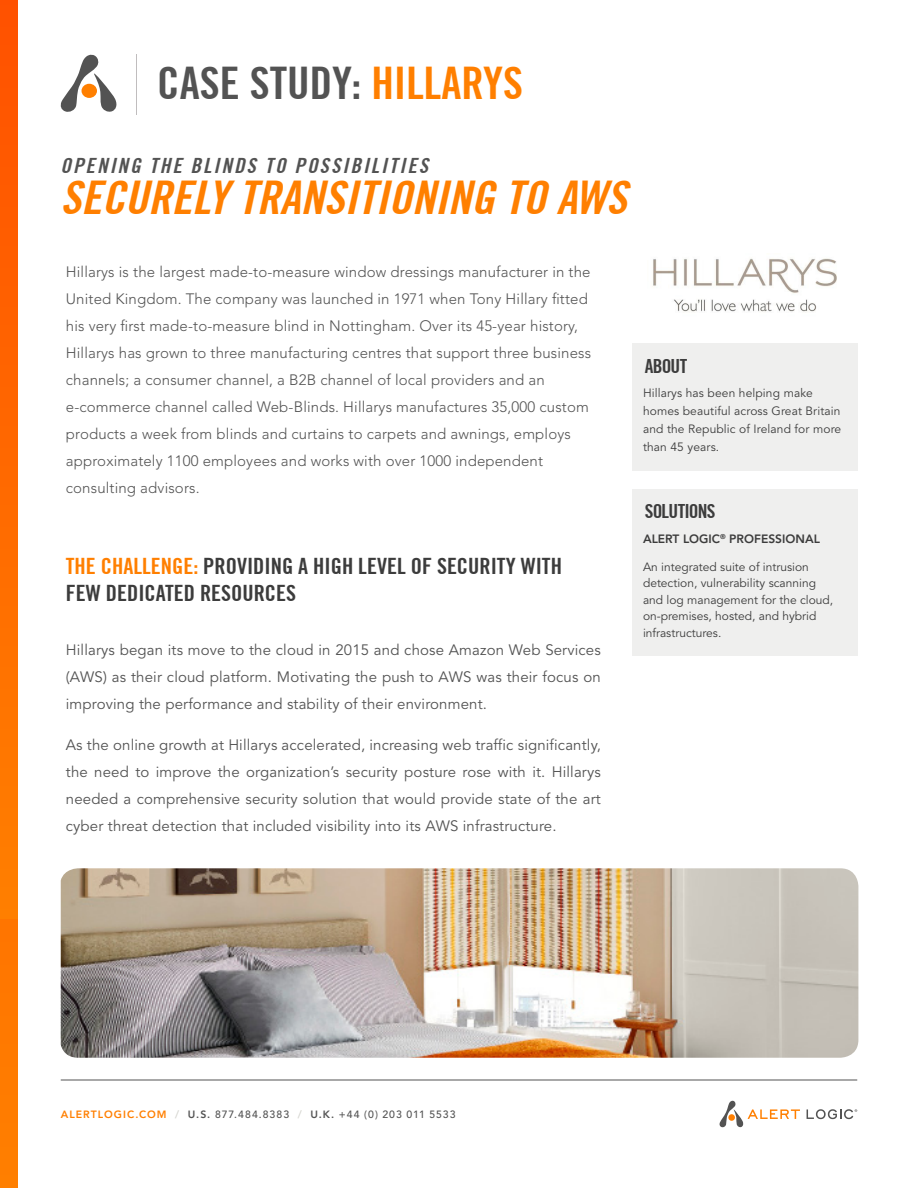
<style>
.page{position:relative;width:918px;height:1188px;background:#fff}
.page>*{position:absolute;margin:0;border:0;box-sizing:border-box;transform-origin:0 0}
.t1{font:italic 700 condensed 46.5px "Trade Gothic No.20";color:#ff7f00}
.Case_Study_Title{font:700 condensed 45px "Trade Gothic No.20";color:#535353}
.t2{font:700 condensed 22.5px/27px "Trade Gothic No.20";color:#3c3c3c}
.Supporting_Title{font:italic 700 condensed 21px "Trade Gothic No.20";letter-spacing:.1em;color:#535353}
.Sidebar_Title{font:700 condensed 19.5px "Trade Gothic No.20";letter-spacing:-.035em;color:#3c3c3c}
.t3{font:300 15px/27px "Avenir LT Std";letter-spacing:.01em;color:#535353}
.Paragraph{font:15px/27px "Avenir LT Std";letter-spacing:.01em;color:#535353;text-align:justify}
.Solution_Text{font:12px/16.5px "Avenir LT Std";color:#3c3c3c}
.About_Text{font:12px/18px "Avenir LT Std";letter-spacing:.01em;color:#3c3c3c}
.Solution_Text-2{font:800 12px "Avenir LT Std";color:#3c3c3c}
.t4{font:500 10.5px "Avenir LT Std";letter-spacing:.095em;color:#535353}
.s1{color:#ff7f00}
.s2{font-weight:800;color:#ff7f00}
.s3{font-weight:800;color:#d6d6d1}
.s4{font-weight:800}
</style>
<div class="page">
<hr style="left:61px;top:1080px;width:796px;height:1px;background:#535353">
<svg style="left:807px;top:1109px;width:50px;height:10px"></svg>
<svg style="left:719px;top:1100px;width:81px;height:28px"></svg>
<div style="left:728px;top:1114px;width:7px;height:7px;background:#ff7f00;border-radius:50%"></div>
<div style="left:0;top:0;width:17px;height:1188px;background:#ff7a00"></div>
<div style="left:0;top:1px;width:17px;height:918px;background:linear-gradient(to bottom,#ff5100,#ff7f00)"></div>
<img style="left:653px;top:258px;width:184px;height:54px">
<img style="left:61px;top:868px;width:797px;height:190px">
<svg style="left:60px;top:54px;width:57px;height:58px"></svg>
<div style="left:82px;top:84px;width:15px;height:14px;background:#ff7f00;border-radius:50%"></div>
<div style="left:632px;top:343px;width:226px;height:128px;background:#efefee"></div>
<div style="left:632px;top:489px;width:226px;height:167px;background:#efefee"></div>
<hr style="left:136px;top:54px;width:1px;height:61px;background:#c0bdbe">
<p class="Case_Study_Title" style="left:157px;top:56px;width:367px">CASE STUDY: <span class="s1">HILLARYS</span></p>
<p class="Supporting_Title" style="left:60px;top:153px;width:369px">OPENING THE BLINDS TO POSSIBILITIES</p>
<p class="t1" style="left:60px;top:170px;width:568px">SECURELY TRANSITIONING TO AWS</p>
<p class="t3" style="left:66px;top:258px;width:527px">Hillarys is the largest made-to-measure window dressings manufacturer in the United Kingdom. The company was launched in 1971 when Tony Hillary fitted his very first made-to-measure blind in Nottingham. Over its 45-year history, Hillarys has grown to three manufacturing centres that support three business channels; a consumer channel, a B2B channel of local providers and an e-commerce channel called Web-Blinds. Hillarys manufactures 35,000 custom products a week from blinds and curtains to carpets and awnings, employs approximately 1100 employees and works with over 1000 independent consulting advisors.</p>
<p class="t2" style="left:66px;top:552px;width:498px"><span class="s1">THE CHALLENGE:</span> PROVIDING A HIGH LEVEL OF SECURITY WITH<br>FEW DEDICATED RESOURCES</p>
<p class="Paragraph" style="left:66px;top:637px;width:536px">Hillarys began its move to the cloud in 2015 and chose Amazon Web Services (AWS) as their cloud platform. Motivating the push to AWS was their focus on improving the performance and stability of their environment.</p>
<p class="Paragraph" style="left:66px;top:731px;width:537px">As the online growth at Hillarys accelerated, increasing web traffic significantly, the need to improve the organization’s security posture rose with it. Hillarys needed a comprehensive security solution that would provide state of the art cyber threat detection that included visibility into its AWS infrastructure.</p>
<p class="Sidebar_Title" style="left:645px;top:354px;width:44px">ABOUT</p>
<p class="About_Text" style="left:643px;top:384px;width:200px">Hillarys has been helping make homes beautiful across Great Britain and the Republic of Ireland for more than 45 years.</p>
<p class="Sidebar_Title" style="left:645px;top:499px;width:72px">SOLUTIONS</p>
<p class="Solution_Text-2" style="left:643px;top:532px;width:178px">ALERT LOGIC<sup>®</sup> PROFESSIONAL</p>
<p class="Solution_Text" style="left:643px;top:559px;width:192px">An integrated suite of intrusion detection, vulnerability scanning and log management for the cloud, on-premises, hosted, and hybrid infrastructures.</p>
<p class="t4" style="left:61px;top:1108px;width:396px"><span class="s2">ALERTLOGIC.COM</span> <span class="s3">/</span> <span class="s4">U.S.</span> 877.484.8383 <span class="s3">/</span> <span class="s4">U.K.</span> +44 (0) 203 011 5533</p>
</div>
